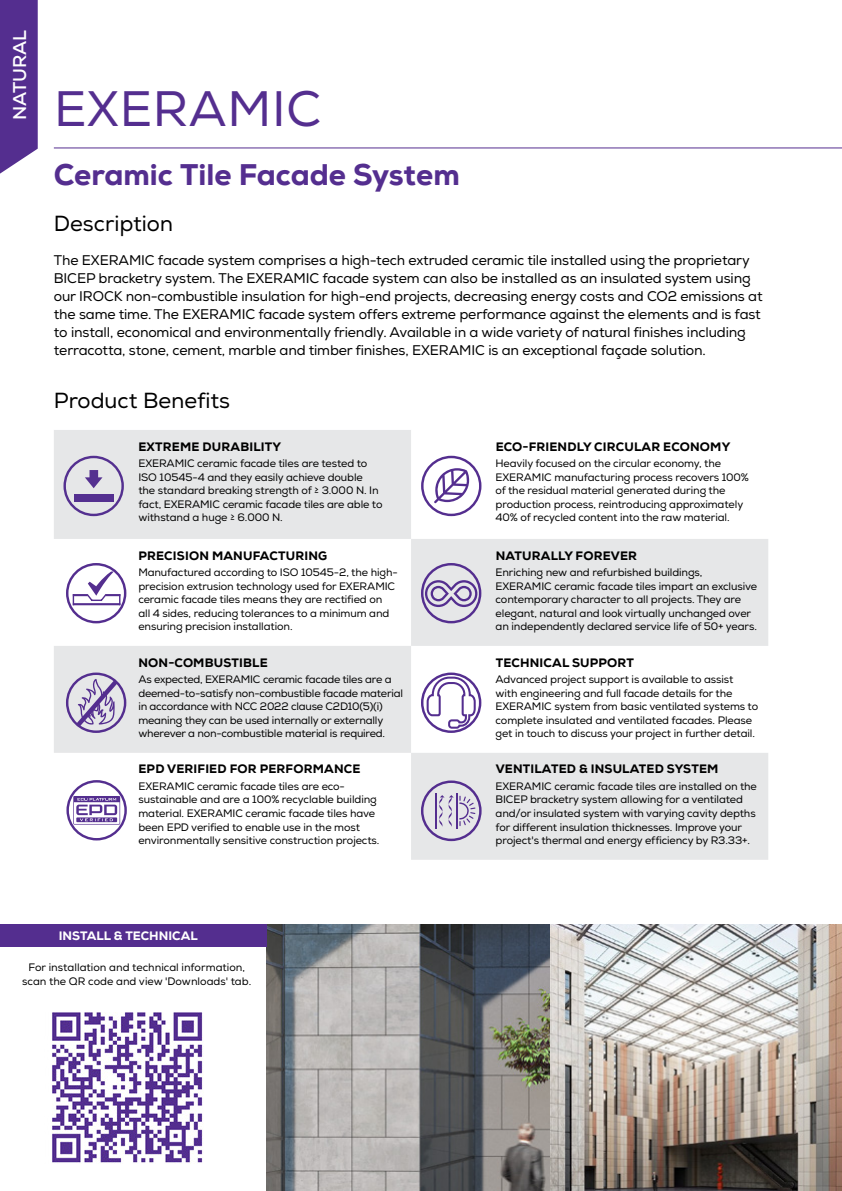
<style>
.page{position:relative;width:842px;height:1191px;background:#fff}
.page>*{position:absolute;margin:0;border:0;box-sizing:border-box;transform-origin:0 0}
.t1{font:49.8px "Nexa";letter-spacing:.015em;color:#542e8f}
.t2{font:800 29.8px "Nexa";color:#542e8f}
.t3{font:21.8px "Nexa";color:#000}
.t4{font:700 18.4px "Nexa";letter-spacing:-.01em;color:#fff}
.t5{font:14px/18px "Nexa";letter-spacing:-.01em;color:#000}
.t6{font:800 12.2px "Nexa";letter-spacing:.015em;color:#000}
.t7{font:800 12.2px "Nexa";color:#fff}
.t8{font:10.8px/13.6px "Nexa";letter-spacing:-.01em;color:#000}
</style>
<div class="page">
<img style="left:266px;top:924px;width:576px;height:267px">
<div style="left:0;top:924px;width:266px;height:23px;background:#542e8f"></div>
<svg style="left:54px;top:430px;width:714px;height:429px;fill:#e6e7e8"></svg>
<img style="left:52px;top:1012px;width:152px;height:152px">
<div style="left:63px;top:456px;width:61px;height:60px;border:2px solid #543090;border-radius:50%"></div>
<div style="left:74px;top:494px;width:40px;height:8px;background:#543090"></div>
<svg style="left:85px;top:470px;width:18px;height:18px"></svg>
<svg style="left:66px;top:563px;width:60px;height:60px"></svg>
<svg style="left:66px;top:780px;width:61px;height:60px"></svg>
<svg style="left:421px;top:456px;width:60px;height:60px"></svg>
<svg style="left:421px;top:563px;width:60px;height:60px;background:#beb5cf"></svg>
<svg style="left:66px;top:672px;width:60px;height:61px;background:#bdb3cf"></svg>
<svg style="left:421px;top:780px;width:60px;height:61px;background:#c7c0d5"></svg>
<svg style="left:421px;top:672px;width:60px;height:61px"></svg>
<svg style="left:0;top:0;width:38px;height:174px;background:#613e97"></svg>
<hr style="left:54px;top:147px;width:788px;height:1px;background:#542e8f">
<h3 class="t4" style="left:8px;top:120px;width:91px;rotate:-90deg">NATURAL</h3>
<h1 class="t1" style="left:54px;top:78px;width:269px">EXERAMIC</h1>
<h2 class="t2" style="left:54px;top:156px;width:407px">Ceramic Tile Facade System</h2>
<h3 class="t3" style="left:54px;top:210px;width:121px">Description</h3>
<p class="t5" style="left:54px;top:251px;width:710px">The EXERAMIC facade system comprises a high-tech extruded ceramic tile installed using the proprietary BICEP bracketry system. The EXERAMIC facade system can also be installed as an insulated system using our IROCK non-combustible insulation for high-end projects, decreasing energy costs and CO2 emissions at the same time. The EXERAMIC facade system offers extreme performance against the elements and is fast to install, economical and environmentally friendly. Available in a wide variety of natural finishes including terracotta, stone, cement, marble and timber finishes, EXERAMIC is an exceptional façade solution.</p>
<h3 class="t3" style="left:54px;top:387px;width:178px">Product Benefits</h3>
<p class="t6" style="left:138px;top:438px;width:144px">EXTREME DURABILITY</p>
<p class="t8" style="left:138px;top:457px;width:246px">EXERAMIC ceramic facade tiles are tested to ISO 10545-4 and they easily achieve double<br>the standard breaking strength of ≥ 3.000 N. In fact, EXERAMIC ceramic facade tiles are able to withstand a huge ≥ 6.000 N.</p>
<p class="t6" style="left:496px;top:438px;width:236px">ECO-FRIENDLY CIRCULAR ECONOMY</p>
<p class="t8" style="left:496px;top:457px;width:255px">Heavily focused on the circular economy, the EXERAMIC manufacturing process recovers 100% of the residual material generated during the production process, reintroducing approximately 40% of recycled content into the raw material.</p>
<p class="t6" style="left:138px;top:547px;width:190px">PRECISION MANUFACTURING</p>
<p class="t8" style="left:138px;top:565px;width:261px">Manufactured according to ISO 10545-2, the high&shy;precision extrusion technology used for EXERAMIC ceramic facade tiles means they are rectified on<br>all 4 sides, reducing tolerances to a minimum and ensuring precision installation.</p>
<p class="t6" style="left:138px;top:654px;width:131px">NON-COMBUSTIBLE</p>
<p class="t8" style="left:138px;top:672px;width:266px">As expected, EXERAMIC ceramic facade tiles are a deemed-to-satisfy non-combustible facade material in accordance with NCC 2022 clause C2D10(5)(i) meaning they can be used internally or externally wherever a non-combustible material is required.</p>
<p class="t6" style="left:138px;top:761px;width:223px">EPD VERIFIED FOR PERFORMANCE</p>
<p class="t8" style="left:138px;top:779px;width:243px">EXERAMIC ceramic facade tiles are eco&shy;sustainable and are a 100% recyclable building material. EXERAMIC ceramic facade tiles have been EPD verified to enable use in the most environmentally sensitive construction projects.</p>
<p class="t6" style="left:496px;top:547px;width:143px">NATURALLY FOREVER</p>
<p class="t8" style="left:496px;top:565px;width:263px">Enriching new and refurbished buildings, EXERAMIC ceramic facade tiles impart an exclusive contemporary character to all projects. They are elegant, natural and look virtually unchanged over an independently declared service life of 50+ years.</p>
<p class="t6" style="left:496px;top:654px;width:140px">TECHNICAL SUPPORT</p>
<p class="t8" style="left:496px;top:672px;width:264px">Advanced project support is available to assist<br>with engineering and full facade details for the EXERAMIC system from basic ventilated systems to complete insulated and ventilated facades. Please get in touch to discuss your project in further detail.</p>
<p class="t6" style="left:496px;top:761px;width:224px">VENTILATED &amp; INSULATED SYSTEM</p>
<p class="t8" style="left:496px;top:779px;width:263px">EXERAMIC ceramic facade tiles are installed on the BICEP bracketry system allowing for a ventilated and/or insulated system with varying cavity depths for different insulation thicknesses. Improve your project's thermal and energy efficiency by R3.33+.</p>
<p class="t7" style="left:59px;top:928px;width:140px">INSTALL &amp; TECHNICAL</p>
<p class="t8" style="left:22px;top:960px;width:231px;text-align:center">For installation and technical information, scan the QR code and view 'Downloads' tab.</p>
</div>
